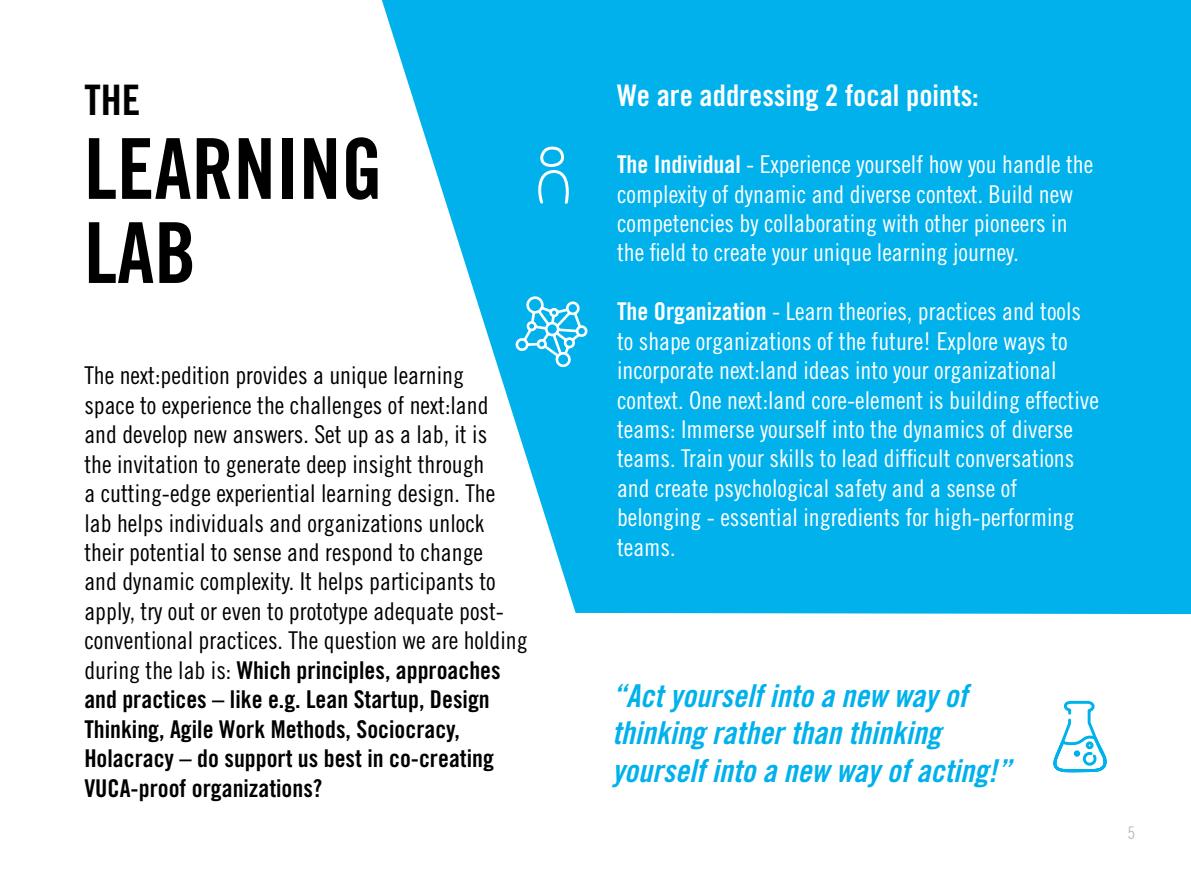
<style>
.page{position:relative;width:1191px;height:874px;background:#fff}
.page>*{position:absolute;margin:0;border:0;box-sizing:border-box;transform-origin:0 0}
.t1{font:84px/84px "Trade Gothic LT Std Bd Cn 20";color:#000}
.t2{font:42px "Trade Gothic LT Std Bd Cn 20";color:#000}
.t3{font:31.5px/37.8px "Trade Gothic LT Std Bd Cn 20 Obl";color:#00b1ec}
.t4{font:29.75px "Trade Gothic LT Std Bd Cn 20";color:#fff}
.t5{font:24.5px/29.4px "Trade Gothic LT Std Cn 18";color:#fff}
.t6{font:24.5px/29.4px "Trade Gothic LT Std Cn 18";color:#000}
.t7{font:24.5px/29.4px "Trade Gothic LT Std Bd Cn 20";color:#000}
.t8{font:17.5px "Trade Gothic LT Std Cn 18";color:#bcbec0}
.s1{font-family:"Trade Gothic LT Std Cn 18"}
.s2{font-family:"Trade Gothic LT Std Bd Cn 20"}
</style>
<div class="page">
<svg style="left:382px;top:0;width:809px;height:613px;background:#1fbaee"></svg>
<svg style="left:515px;top:296px;width:74px;height:71px"></svg>
<svg style="left:537px;top:145px;width:37px;height:61px;background:#2fbfef"></svg>
<svg style="left:1053px;top:701px;width:54px;height:72px"></svg>
<div style="left:1073px;top:750px;width:7px;height:6px;border:3px solid #00b1ec;border-radius:50%"></div>
<h2 class="t2" style="left:84px;top:74px;width:57px">THE</h2>
<h1 class="t1" style="left:84px;top:126px;width:300px">LEARNING<br>LAB</h1>
<p class="t6" style="left:84px;top:360px;width:445px">The next:pedition provides a unique learning<br>space to experience the challenges of next:land<br>and develop new answers. Set up as a lab, it is<br>the invitation to generate deep insight through<br>a cutting-edge experiential learning design. The lab helps individuals and organizations unlock their potential to sense and respond to change<br>and dynamic complexity. It helps participants to apply, try out or even to prototype adequate post&shy;conventional practices. The question we are holding</p>
<p class="t7" style="left:84px;top:654px;width:418px"><span class="s1">during the lab is:</span> Which principles, approaches and practices – like e.g. Lean Startup, Design Thinking, Agile Work Methods, Sociocracy, Holacracy – do support us best in co-creating VUCA-proof organizations?</p>
<p class="t4" style="left:617px;top:77px;width:363px">We are addressing 2 focal points:</p>
<p class="t5" style="left:617px;top:149px;width:478px"><span class="s2">The Individual</span> - Experience yourself how you handle the complexity of dynamic and diverse context. Build new competencies by collaborating with other pioneers in the field to create your unique learning journey.</p>
<p class="t5" style="left:617px;top:296px;width:483px"><span class="s2">The Organization</span> - Learn theories, practices and tools to shape organizations of the future! Explore ways to incorporate next:land ideas into your organizational context. One next:land core-element is building effective teams: Immerse yourself into the dynamics of diverse teams. Train your skills to lead difficult conversations and create psychological safety and a sense of belonging - essential ingredients for high-performing teams.</p>
<p class="t3" style="left:612px;top:676px;width:400px">“Act yourself into a new way of thinking rather than thinking yourself into a new way of acting!”</p>
<p class="t8" style="left:1127px;top:822px;width:9px">5</p>
</div>
